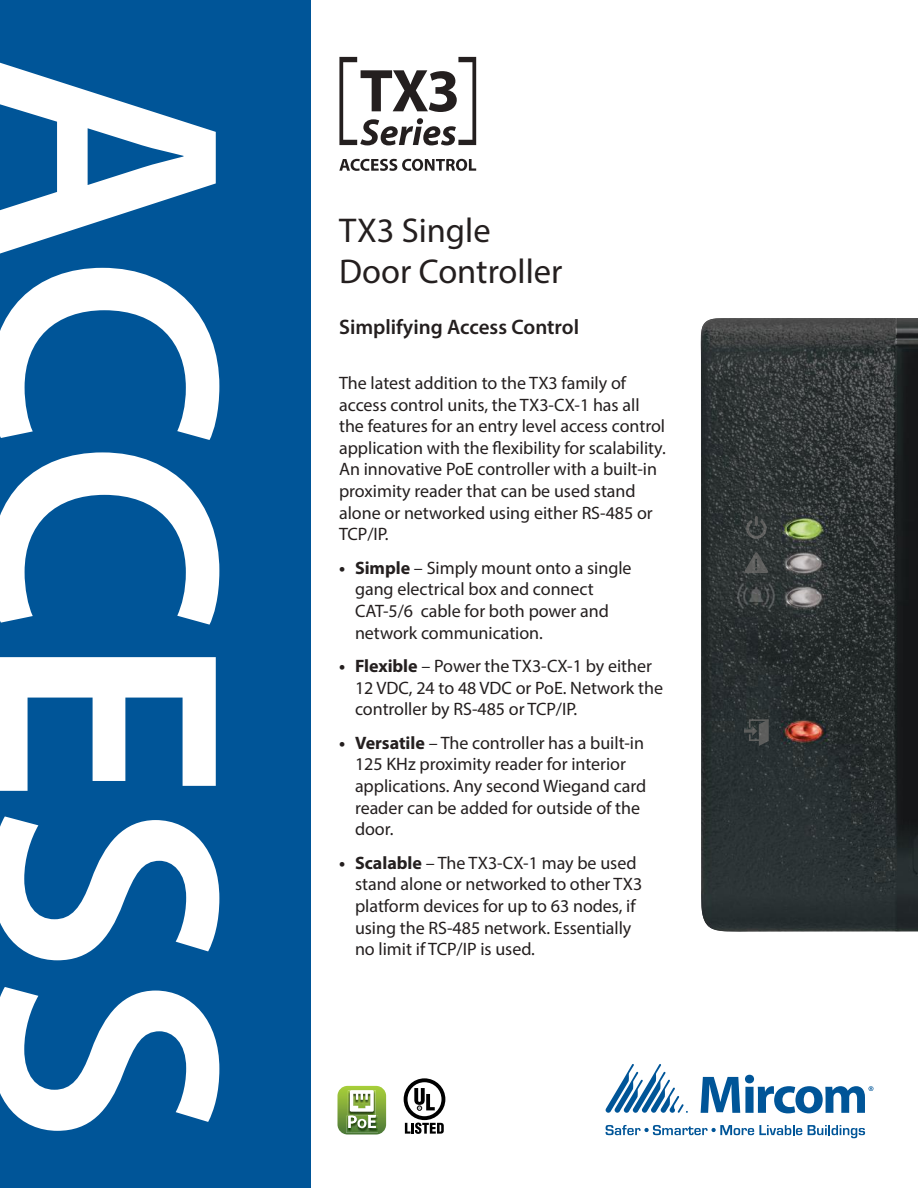
<style>
.page{position:relative;width:918px;height:1188px;background:#fff}
.page>*{position:absolute;margin:0;border:0;box-sizing:border-box;transform-origin:0 0}
.t1{font:600 328.5px "Myriad Pro";color:#fff}
.t2{font:34.5px/41.4px "Myriad Pro";color:#241f1f}
.t3{font:600 21px "Myriad Pro";color:#241f1f}
.t4{font:18px/21.6px "Myriad Pro";color:#241f1f}
.s1{font-weight:700}
</style>
<div class="page">
<div style="left:0;top:0;width:310px;height:1188px;background:#005598"></div>
<img style="left:701px;top:318px;width:217px;height:614px">
<img style="left:744px;top:552px;width:24px;height:21px">
<img style="left:744px;top:719px;width:25px;height:27px">
<img style="left:746px;top:516px;width:21px;height:23px">
<svg style="left:339px;top:159px;width:137px;height:12px"></svg>
<svg style="left:339px;top:57px;width:137px;height:88px"></svg>
<svg style="left:606px;top:1064px;width:82px;height:49px"></svg>
<svg style="left:606px;top:1125px;width:196px;height:10px"></svg>
<svg style="left:808px;top:1125px;width:57px;height:13px"></svg>
<svg style="left:701px;top:1075px;width:172px;height:38px"></svg>
<svg style="left:338px;top:1086px;width:48px;height:49px"></svg>
<svg style="left:404px;top:1078px;width:41px;height:56px"></svg>
<h1 class="t1" style="left:314px;top:54px;width:1091px;rotate:90deg">ACCESS</h1>
<h2 class="t2" style="left:339px;top:209px;width:225px">TX3 Single<br>Door Controller</h2>
<p class="t3" style="left:339px;top:313px;width:242px">Simplifying Access Control</p>
<p class="t4" style="left:339px;top:372px;width:328px">The latest addition to the TX3 family of access control units, the TX3-CX-1 has all the features for an entry level access control application with the flexibility for scalability.<br>An innovative PoE controller with a built-in proximity reader that can be used stand alone or networked using either RS-485 or TCP/IP.</p>
<p class="t4" style="left:355px;top:557px;width:278px;text-indent:-16px"><span class="s1">• Simple</span> – Simply mount onto a single gang electrical box and connect<br>CAT-5/6 cable for both power and network communication.</p>
<p class="t4" style="left:355px;top:655px;width:310px;text-indent:-16px"><span class="s1">• Flexible</span> – Power the TX3-CX-1 by either<br>12 VDC, 24 to 48 VDC or PoE. Network the controller by RS-485 or TCP/IP.</p>
<p class="t4" style="left:355px;top:732px;width:293px;text-indent:-16px"><span class="s1">• Versatile</span> – The controller has a built-in<br>125 KHz proximity reader for interior applications. Any second Wiegand card reader can be added for outside of the door.</p>
<p class="t4" style="left:355px;top:852px;width:289px;text-indent:-16px"><span class="s1">• Scalable</span> – The TX3-CX-1 may be used stand alone or networked to other TX3 platform devices for up to 63 nodes, if using the RS-485 network. Essentially no limit if TCP/IP is used.</p>
</div>
